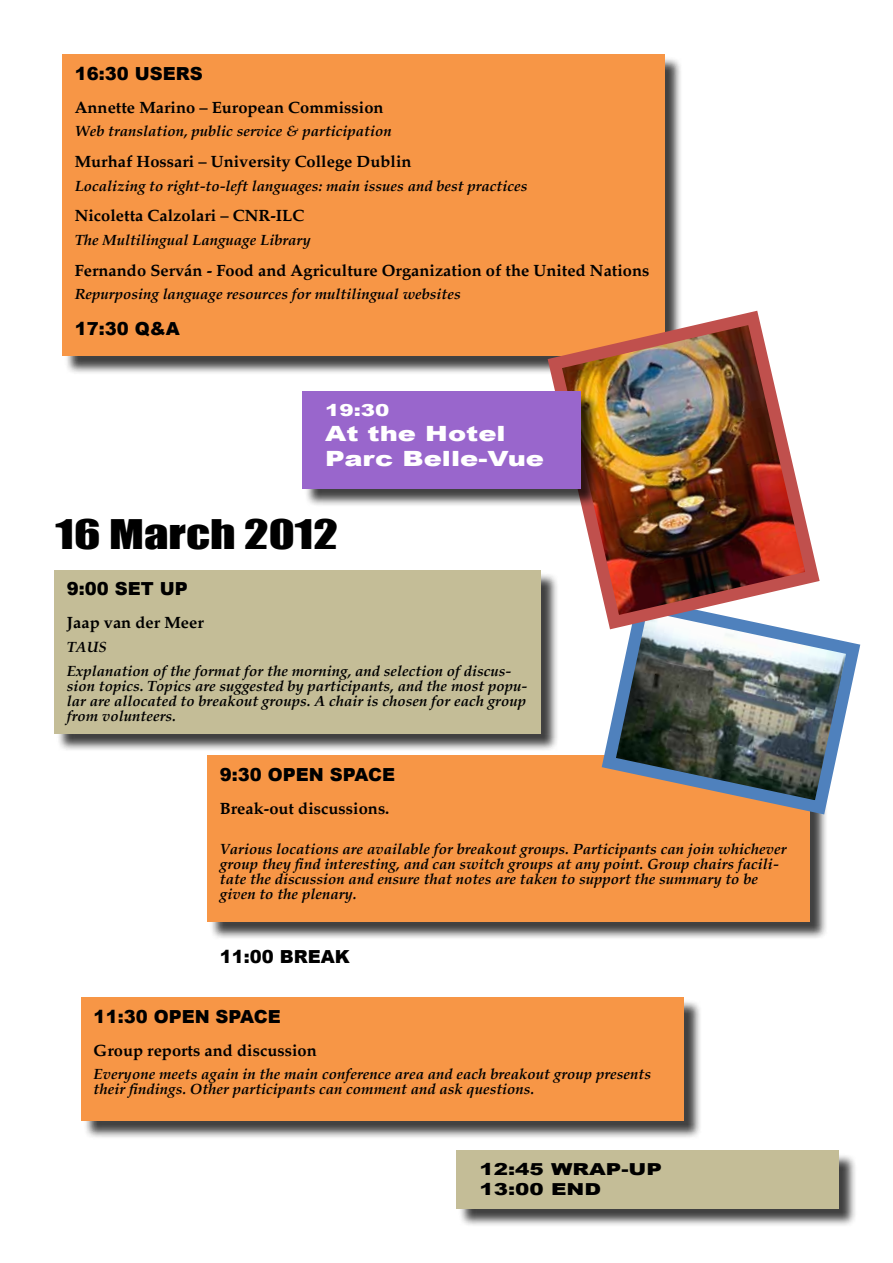
<style>
.page{position:relative;width:893px;height:1263px;background:#fff}
.page>*{position:absolute;margin:0;border:0;box-sizing:border-box;transform-origin:0 0}
.t1{font:37.5px "Impact";color:#000;scale:1.3 1}
.t2{font:900 21px/25.2px "Arial";color:#fff;scale:1.3 1}
.t3{font:900 18px "Arial";color:#000}
.t4{font:700 16.5px "Palatino";color:#000}
.t5{font:900 16.5px/19.8px "Arial";color:#000;scale:1.3 1}
.t6{font:900 16.5px "Arial";color:#fff;scale:1.3 1}
.t7{font:italic 700 15px/15px "Palatino";color:#000}
</style>
<div class="page">
<div style="left:458px;top:1153px;width:400px;height:74px;background:#000;opacity:.75"></div>
<div style="left:456px;top:1151px;width:383px;height:58px;background:#c4bd97"></div>
<div style="left:56px;top:572px;width:503px;height:180px;background:#000;opacity:.75"></div>
<div style="left:54px;top:570px;width:486px;height:163px;background:#c4bd97"></div>
<div style="left:209px;top:757px;width:619px;height:183px;background:#000;opacity:.75"></div>
<div style="left:207px;top:755px;width:603px;height:167px;background:#f79646"></div>
<div style="left:83px;top:999px;width:619px;height:141px;background:#000;opacity:.75"></div>
<div style="left:81px;top:997px;width:602px;height:124px;background:#f79646"></div>
<div style="left:64px;top:56px;width:619px;height:319px;background:#000;opacity:.75"></div>
<div style="left:62px;top:54px;width:602px;height:302px;background:#f79646"></div>
<svg style="left:601px;top:636px;width:260px;height:185px"></svg>
<img style="left:540px;top:303px;width:280px;height:333px">
<div style="left:304px;top:393px;width:295px;height:114px;background:#000;opacity:.75"></div>
<div style="left:302px;top:391px;width:278px;height:98px;background:#96c"></div>
<p class="t3" style="left:75px;top:60px;width:129px">16:30 USERS</p>
<p class="t4" style="left:75px;top:97px;width:310px">Annette Marino – European Commission</p>
<p class="t7" style="left:75px;top:124px;width:318px">Web translation, public service &amp; participation</p>
<p class="t4" style="left:75px;top:152px;width:338px">Murhaf Hossari – University College Dublin</p>
<p class="t7" style="left:75px;top:178px;width:454px">Localizing to right-to-left languages: main issues and best practices</p>
<p class="t4" style="left:75px;top:206px;width:231px">Nicoletta Calzolari – CNR-ILC</p>
<p class="t7" style="left:75px;top:233px;width:237px">The Multilingual Language Library</p>
<p class="t4" style="left:75px;top:261px;width:576px">Fernando Serván - Food and Agriculture Organization of the United Nations</p>
<p class="t7" style="left:75px;top:287px;width:387px">Repurposing language resources for multilingual websites</p>
<p class="t3" style="left:75px;top:316px;width:107px">17:30 Q&amp;A</p>
<p class="t6" style="left:325px;top:398px;width:51px">19:30</p>
<h2 class="t2" style="left:325px;top:420px;width:170px">At the Hotel<br>Parc Belle-Vue</h2>
<h1 class="t1" style="left:55px;top:505px;width:219px">16 March 2012</h1>
<p class="t3" style="left:67px;top:576px;width:122px">9:00 SET UP</p>
<p class="t4" style="left:67px;top:613px;width:139px">Jaap van der Meer</p>
<p class="t7" style="left:67px;top:635px;width:446px;line-height:23.5px">TAUS<br>Explanation of the format for the morning, and selection of discus-</p>
<p class="t7" style="left:67px;top:678px;width:462px;text-align:justify">sion topics. Topics are suggested by participants, and the most popu&shy;lar are allocated to breakout groups. A chair is chosen for each group from volunteers.</p>
<p class="t3" style="left:220px;top:761px;width:177px">9:30 OPEN SPACE</p>
<p class="t4" style="left:220px;top:799px;width:171px">Break-out discussions.</p>
<p class="t7" style="left:220px;top:841px;width:568px">Various locations are available for breakout groups. Participants can join whichever group they find interesting, and can switch groups at any point. Group chairs facili&shy;tate the discussion and ensure that notes are taken to support the summary to be given to the plenary.</p>
<p class="t3" style="left:220px;top:943px;width:132px">11:00 BREAK</p>
<p class="t3" style="left:94px;top:1003px;width:189px">11:30 OPEN SPACE</p>
<p class="t4" style="left:94px;top:1040px;width:225px">Group reports and discussion</p>
<p class="t7" style="left:94px;top:1067px;width:559px">Everyone meets again in the main conference area and each breakout group presents their findings. Other participants can comment and ask questions.</p>
<p class="t5" style="left:479px;top:1159px;width:142px">12:45 WRAP-UP<br>13:00 END</p>
</div>
